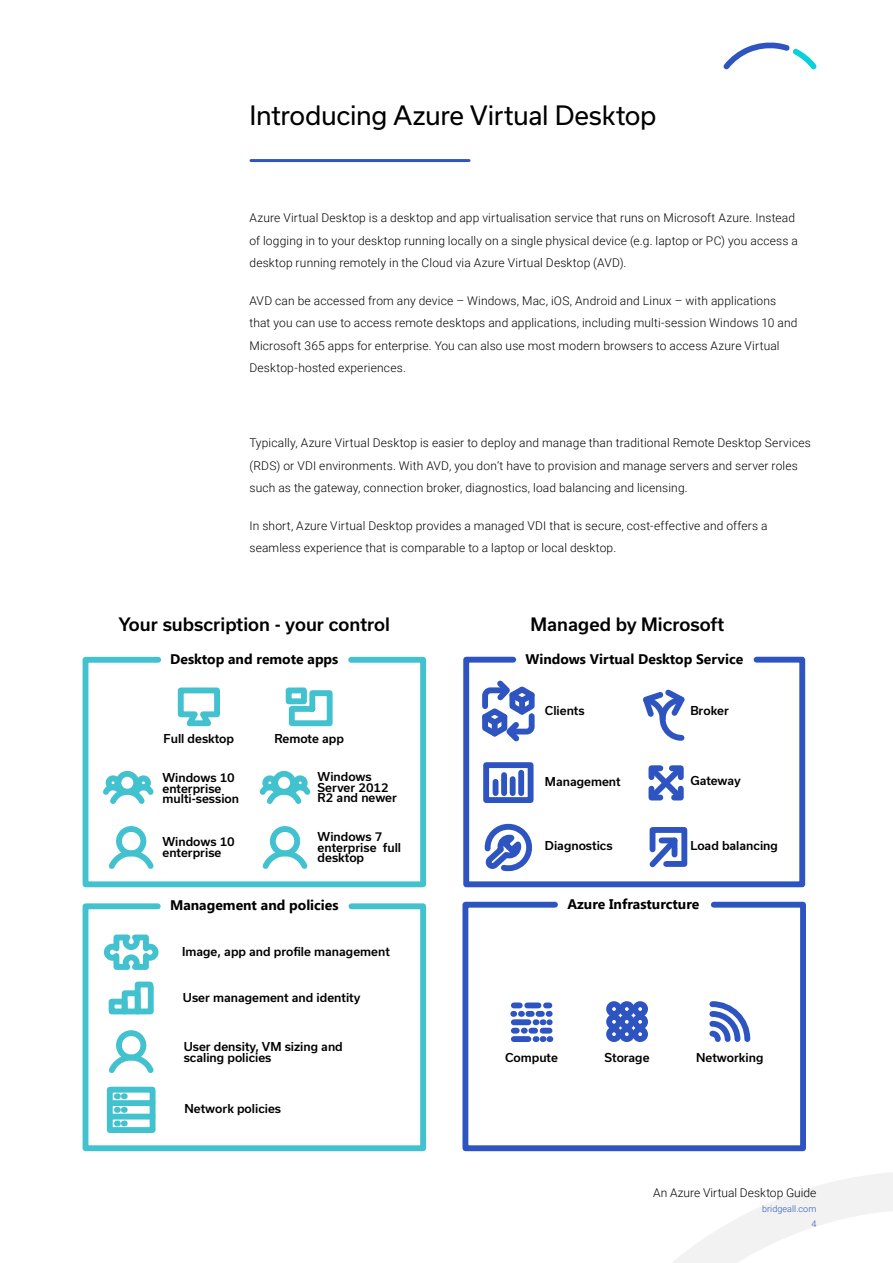
<style>
.page{position:relative;width:893px;height:1263px;background:#fff}
.page>*{position:absolute;margin:0;border:0;box-sizing:border-box;transform-origin:0 0}
.t1{font:25.5px "Usual";letter-spacing:-.01em;color:#000}
.t2{font:500 17.7px "Usual";color:#000}
.t3{font:700 13.95px "Segoe UI";color:#000}
.t4{font:300 12px/22.5px "Roboto";letter-spacing:.015em;color:#000}
.t5{font:500 11.7px/10.6px "Usual";color:#000}
.t6{font:300 9px/15px "Roboto";letter-spacing:.01em;color:#2e55c3;text-align:right}
</style>
<div class="page">
<svg style="left:672px;top:1172px;width:221px;height:91px"></svg>
<svg style="left:723px;top:42px;width:94px;height:27px"></svg>
<hr style="left:251px;top:159px;width:218px;height:3px;background:#2e55c3">
<svg style="left:82px;top:656px;width:345px;height:232px"></svg>
<svg style="left:82px;top:903px;width:345px;height:249px"></svg>
<svg style="left:463px;top:656px;width:343px;height:232px"></svg>
<svg style="left:175px;top:684px;width:48px;height:45px"></svg>
<svg style="left:286px;top:687px;width:50px;height:42px"></svg>
<div style="left:286px;top:687px;width:21px;height:17px;border:6px solid #42c1cf"></div>
<svg style="left:477px;top:675px;width:63px;height:72px"></svg>
<svg style="left:639px;top:685px;width:50px;height:59px"></svg>
<svg style="left:644px;top:761px;width:44px;height:44px"></svg>
<div style="left:483px;top:762px;width:51px;height:41px;border:6px solid #2e54c2"></div>
<div style="left:493px;top:782px;width:5px;height:11px;background:#2e54c2"></div>
<div style="left:501px;top:775px;width:6px;height:18px;background:#2e54c2"></div>
<div style="left:510px;top:779px;width:6px;height:14px;background:#2e54c2"></div>
<div style="left:518px;top:773px;width:6px;height:20px;background:#2e54c2"></div>
<svg style="left:480px;top:816px;width:59px;height:60px"></svg>
<svg style="left:644px;top:824px;width:46px;height:48px"></svg>
<svg style="left:106px;top:979px;width:51px;height:38px"></svg>
<div style="left:107px;top:1087px;width:49px;height:46px;border:6px solid #42c1cf"></div>
<div style="left:110px;top:1114px;width:43px;height:5px;background:#42c1cf"></div>
<div style="left:110px;top:1100px;width:43px;height:6px;background:#42c1cf"></div>
<div style="left:116px;top:1030px;width:30px;height:30px;border:6px solid #42c1cf;border-radius:50%"></div>
<svg style="left:104px;top:1052px;width:54px;height:26px"></svg>
<div style="left:116px;top:826px;width:30px;height:30px;border:6px solid #42c1cf;border-radius:50%"></div>
<svg style="left:104px;top:847px;width:54px;height:27px"></svg>
<div style="left:115px;top:771px;width:24px;height:24px;border:6px solid #42c1cf;border-radius:50%"></div>
<div style="left:270px;top:826px;width:30px;height:30px;border:6px solid #42c1cf;border-radius:50%"></div>
<svg style="left:258px;top:847px;width:54px;height:27px"></svg>
<svg style="left:101px;top:931px;width:60px;height:42px"></svg>
<svg style="left:462px;top:901px;width:344px;height:251px"></svg>
<svg style="left:513px;top:1002px;width:37px;height:40px"></svg>
<div style="left:606px;top:1001px;width:16px;height:16px;border:6px solid #2e54c2;border-radius:50%"></div>
<div style="left:619px;top:1001px;width:16px;height:16px;border:6px solid #2e54c2;border-radius:50%"></div>
<div style="left:632px;top:1001px;width:16px;height:16px;border:6px solid #2e54c2;border-radius:50%"></div>
<div style="left:606px;top:1014px;width:16px;height:16px;border:6px solid #2e54c2;border-radius:50%"></div>
<div style="left:619px;top:1014px;width:16px;height:16px;border:6px solid #2e54c2;border-radius:50%"></div>
<div style="left:632px;top:1014px;width:16px;height:16px;border:6px solid #2e54c2;border-radius:50%"></div>
<div style="left:606px;top:1026px;width:16px;height:16px;border:6px solid #2e54c2;border-radius:50%"></div>
<div style="left:619px;top:1026px;width:16px;height:16px;border:6px solid #2e54c2;border-radius:50%"></div>
<div style="left:632px;top:1026px;width:16px;height:16px;border:6px solid #2e54c2;border-radius:50%"></div>
<svg style="left:706px;top:998px;width:47px;height:47px"></svg>
<div style="left:106px;top:775px;width:14px;height:15px;border:6px solid #42c1cf;border-radius:50%"></div>
<div style="left:136px;top:775px;width:15px;height:15px;border:6px solid #42c1cf;border-radius:50%"></div>
<svg style="left:98px;top:781px;width:60px;height:28px"></svg>
<div style="left:272px;top:771px;width:24px;height:24px;border:6px solid #42c1cf;border-radius:50%"></div>
<div style="left:262px;top:775px;width:15px;height:15px;border:6px solid #42c1cf;border-radius:50%"></div>
<div style="left:293px;top:775px;width:15px;height:15px;border:6px solid #42c1cf;border-radius:50%"></div>
<svg style="left:255px;top:781px;width:60px;height:28px"></svg>
<h1 class="t1" style="left:249px;top:100px;width:409px">Introducing Azure Virtual Desktop</h1>
<p class="t4" style="left:249px;top:206px;width:550px">Azure Virtual Desktop is a desktop and app virtualisation service that runs on Microsoft Azure. Instead of logging in to your desktop running locally on a single physical device (e.g. laptop or PC) you access a desktop running remotely in the Cloud via Azure Virtual Desktop (AVD).</p>
<p class="t4" style="left:249px;top:289px;width:550px">AVD can be accessed from any device – Windows, Mac, iOS, Android and Linux – with applications that you can use to access remote desktops and applications, including multi-session Windows 10 and Microsoft 365 apps for enterprise. You can also use most modern browsers to access Azure Virtual Desktop-hosted experiences.</p>
<p class="t4" style="left:249px;top:431px;width:563px">Typically, Azure Virtual Desktop is easier to deploy and manage than traditional Remote Desktop Services (RDS) or VDI environments. With AVD, you don’t have to provision and manage servers and server roles such as the gateway, connection broker, diagnostics, load balancing and licensing.</p>
<p class="t4" style="left:249px;top:514px;width:520px">In short, Azure Virtual Desktop provides a managed VDI that is secure, cost-effective and offers a seamless experience that is comparable to a laptop or local desktop.</p>
<h2 class="t2" style="left:119px;top:614px;width:273px">Your subscription - your control</h2>
<p class="t3" style="left:170px;top:651px;width:170px">Desktop and remote apps</p>
<p class="t5" style="left:164px;top:733px;width:72px">Full desktop</p>
<p class="t5" style="left:162px;top:772px;width:78px">Windows 10 enterprise multi-session</p>
<p class="t5" style="left:162px;top:836px;width:74px">Windows 10 enterprise</p>
<p class="t5" style="left:274px;top:733px;width:71px">Remote app</p>
<p class="t5" style="left:318px;top:771px;width:81px">Windows<br>Server 2012<br>R2 and newer</p>
<p class="t5" style="left:318px;top:831px;width:85px">Windows 7 enterprise full desktop</p>
<p class="t3" style="left:170px;top:897px;width:170px">Management and policies</p>
<p class="t5" style="left:182px;top:946px;width:209px">Image, app and profile management</p>
<p class="t5" style="left:183px;top:992px;width:179px">User management and identity</p>
<h2 class="t2" style="left:530px;top:614px;width:195px">Managed by Microsoft</h2>
<p class="t3" style="left:525px;top:651px;width:219px">Windows Virtual Desktop Service</p>
<p class="t5" style="left:545px;top:705px;width:41px">Clients</p>
<p class="t5" style="left:690px;top:705px;width:40px">Broker</p>
<p class="t5" style="left:545px;top:776px;width:77px">Management</p>
<p class="t5" style="left:690px;top:776px;width:52px">Gateway</p>
<p class="t5" style="left:545px;top:840px;width:69px">Diagnostics</p>
<p class="t5" style="left:690px;top:840px;width:89px">Load balancing</p>
<p class="t3" style="left:567px;top:896px;width:133px">Azure Infrasturcture</p>
<p class="t5" style="left:184px;top:1041px;width:161px">User density, VM sizing and scaling policies</p>
<p class="t5" style="left:505px;top:1052px;width:54px">Compute</p>
<p class="t5" style="left:605px;top:1052px;width:46px">Storage</p>
<p class="t5" style="left:696px;top:1052px;width:69px">Networking</p>
<p class="t5" style="left:185px;top:1103px;width:98px">Network policies</p>
<p class="t4" style="left:653px;top:1181px;width:165px">An Azure Virtual Desktop Guide</p>
<p class="t6" style="left:762px;top:1201px;width:56px">bridgeall.com<br>4</p>
</div>
